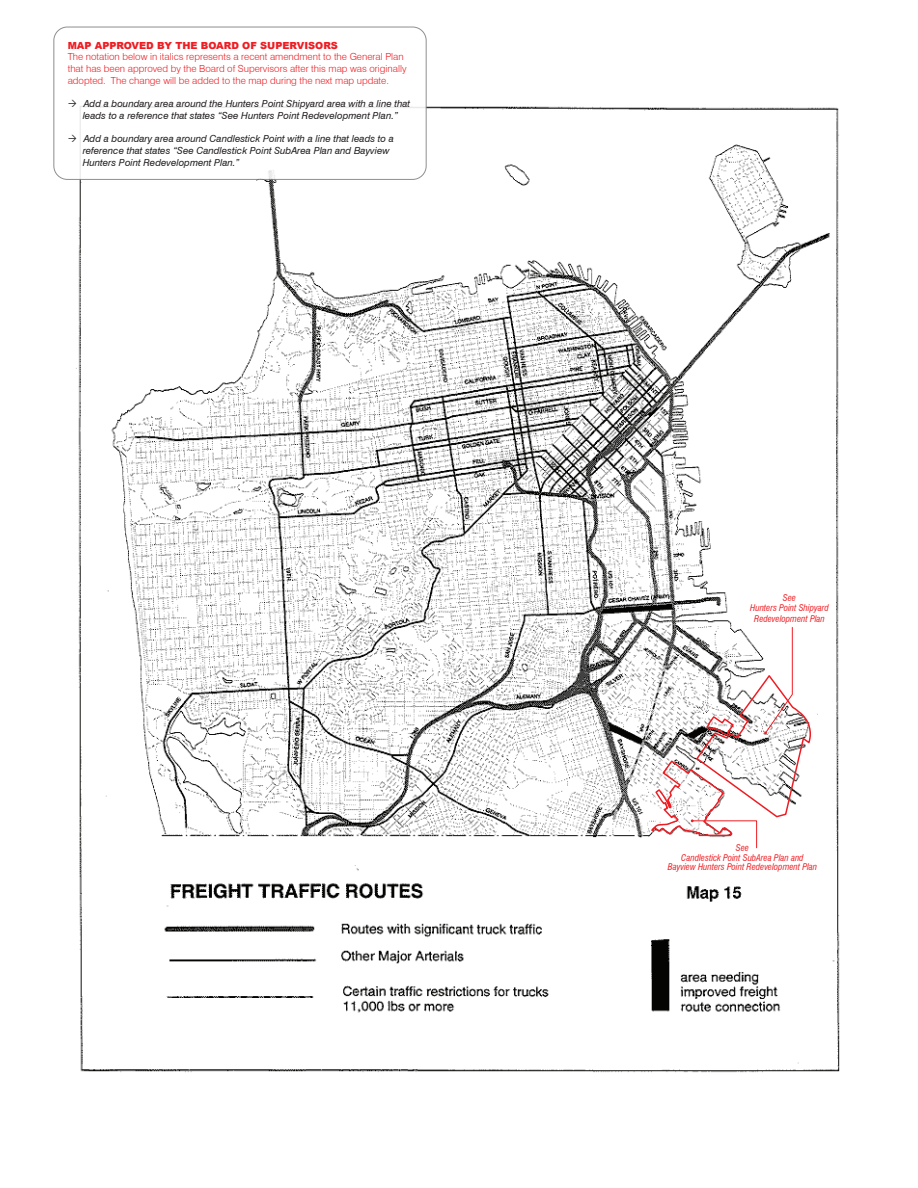
<style>
.page{position:relative;width:918px;height:1188px;background:#fff}
.page>*{position:absolute;margin:0;border:0;box-sizing:border-box;transform-origin:0 0}
.t1{font:italic 9.75px/11.7px "Swiss 721 BT";color:#231f20}
.t2{font:300 9.75px/11.7px "Swiss 721 BT";color:#ee1d23}
.t3{font:900 9.75px "Arial";color:#ee1d23}
.t4{font:italic condensed 9px/10.5px "Swiss 721 BT";color:#ee1d23;text-align:center}
</style>
<div class="page">
<img style="left:76px;top:106px;width:764px;height:967px">
<div style="left:54px;top:27px;width:372px;height:152px;background:#fff;border-radius:14px"></div>
<div style="left:53px;top:27px;width:374px;height:153px;border:1px solid #808285;border-radius:14px"></div>
<svg style="left:650px;top:627px;width:162px;height:222px"></svg>
<p class="t3" style="left:68px;top:38px;width:272px">MAP APPROVED BY THE BOARD OF SUPERVISORS</p>
<p class="t2" style="left:68px;top:51px;width:340px">The notation below in italics represents a recent amendment to the General Plan that has been approved by the Board of Supervisors after this map was originally adopted. The change will be added to the map during the next map update.</p>
<p class="t1" style="left:83px;top:98px;width:329px">Add a boundary area around the Hunters Point Shipyard area with a line that leads to a reference that states “See Hunters Point Redevelopment Plan.”</p>
<p class="t1" style="left:83px;top:133px;width:313px">Add a boundary area around Candlestick Point with a line that leads to a reference that states “See Candlestick Point SubArea Plan and Bayview<br>Hunters Point Redevelopment Plan.”</p>
<p class="t4" style="left:750px;top:592px;width:80px">See<br>Hunters Point Shipyard<br>Redevelopment Plan</p>
<p class="t4" style="left:668px;top:843px;width:151px;line-height:9.8px">See<br>Candlestick Point SubArea Plan and<br>Bayview Hunters Point Redevelopment Plan</p>
</div>
